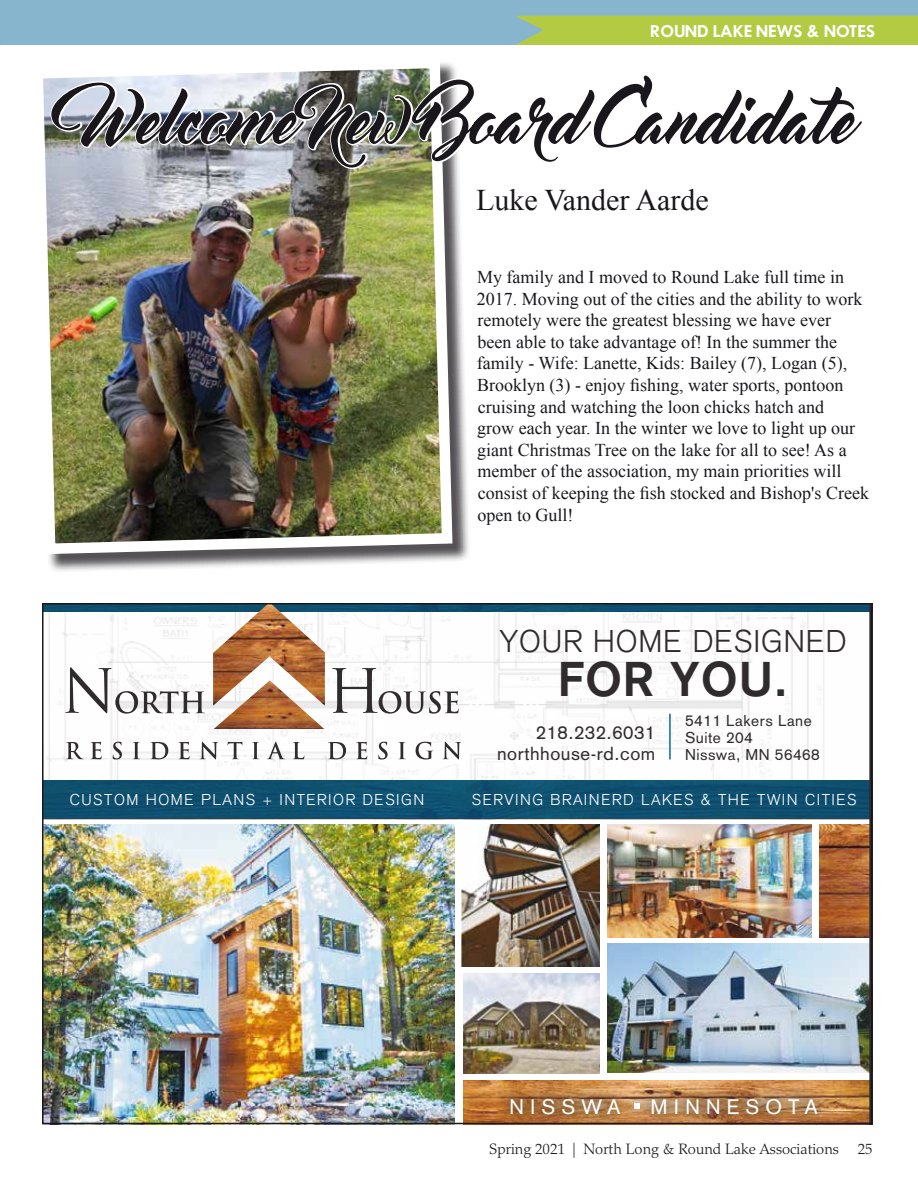
<style>
.page{position:relative;width:918px;height:1188px;background:#fff}
.page>*{position:absolute;margin:0;border:0;box-sizing:border-box;transform-origin:0 0}
.t1{font:700 47.85px "Akzidenz Grotesk";letter-spacing:.03em;color:#302b2c}
.t2{font:300 30.9px "Akzidenz Grotesk";letter-spacing:.03em;color:#302b2c}
.t3{font:30px "Times New Roman";color:#1a171c}
.t4{font:20.55px "Akzidenz Grotesk";letter-spacing:.3em;color:#fff}
.t5{font:18.6px/20.1px "Akzidenz Grotesk";letter-spacing:.03em;color:#302b2c;text-align:right}
.t6{font:18px/21.6px "Times New Roman";color:#1a171c}
.t7{font:300 15.45px "Akzidenz Grotesk";letter-spacing:.1em;color:#fff}
.t8{font:15.45px/17px "Akzidenz Grotesk";letter-spacing:.03em;color:#302b2c}
.t9{font:300 15px "Palatino";color:#1a171c}
.t10{font:600 15px "Futura";color:#fff}
</style>
<div class="page">
<img style="left:45px;top:606px;width:825px;height:515px">
<div style="left:1px;top:0;width:917px;height:45px;background:#88b5ce"></div>
<div style="left:515px;top:16px;width:403px;height:29px;background:#b3cb43"></div>
<div style="left:35px;top:60px;width:436px;height:513px;background:#1a171c;opacity:.75"></div>
<img style="left:35px;top:60px;width:423px;height:500px">
<svg style="left:49px;top:73px;width:598px;height:98px"></svg>
<svg style="left:51px;top:76px;width:811px;height:92px"></svg>
<p class="t10" style="left:651px;top:20px;width:226px">ROUND LAKE NEWS &amp; NOTES</p>
<h3 class="t3" style="left:476px;top:180px;width:234px">Luke Vander Aarde</h3>
<p class="t6" style="left:477px;top:266px;width:394px">My family and I moved to Round Lake full time in 2017. Moving out of the cities and the ability to work remotely were the greatest blessing we have ever<br>been able to take advantage of! In the summer the family - Wife: Lanette, Kids: Bailey (7), Logan (5), Brooklyn (3) - enjoy fishing, water sports, pontoon cruising and watching the loon chicks hatch and<br>grow each year. In the winter we love to light up our giant Christmas Tree on the lake for all to see! As a member of the association, my main priorities will consist of keeping the fish stocked and Bishop's Creek open to Gull!</p>
<h2 class="t2" style="left:499px;top:624px;width:349px">YOUR HOME DESIGNED</h2>
<h1 class="t1" style="left:558px;top:651px;width:231px">FOR YOU.</h1>
<p class="t5" style="left:497px;top:723px;width:160px">218.232.6031 northhouse-rd.com</p>
<p class="t8" style="left:685px;top:712px;width:136px">5411 Lakers Lane<br>Suite 204<br>Nisswa, MN 56468</p>
<p class="t7" style="left:70px;top:791px;width:356px">CUSTOM HOME PLANS + INTERIOR DESIGN</p>
<p class="t7" style="left:472px;top:791px;width:386px">SERVING BRAINERD LAKES &amp; THE TWIN CITIES</p>
<p class="t4" style="left:509px;top:1094px;width:113px">NISSWA</p>
<p class="t4" style="left:651px;top:1094px;width:169px">MINNESOTA</p>
<p class="t9" style="left:489px;top:1140px;width:352px">Spring 2021 | North Long &amp; Round Lake Associations</p>
<p class="t9" style="left:858px;top:1140px;width:16px">25</p>
</div>
